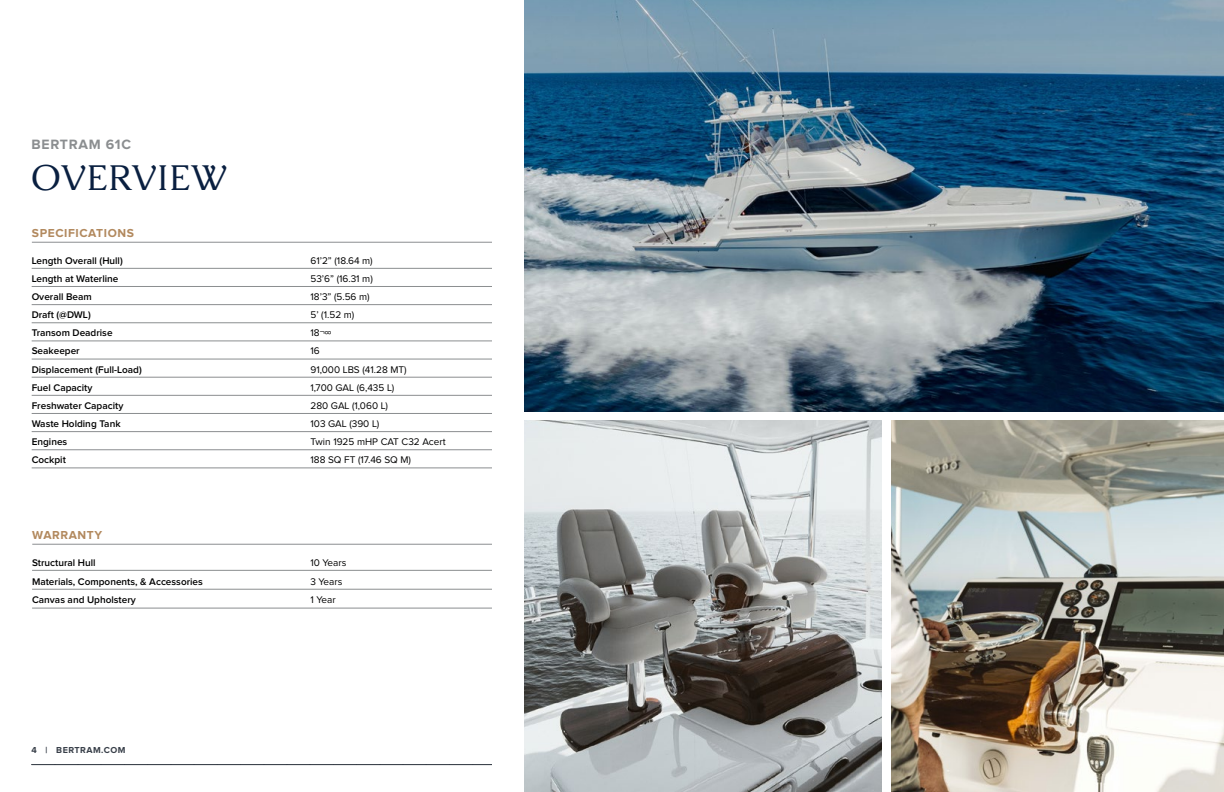
<style>
.page{position:relative;width:1224px;height:792px;background:#fff}
.page>*{position:absolute;margin:0;border:0;box-sizing:border-box;transform-origin:0 0}
.t1{font:36px "Caudex";color:#091f40}
.t2{font:700 14px "Proxima Nova";letter-spacing:.05em;color:#8b8e90}
.t3{font:700 12px "Proxima Nova";letter-spacing:.05em;color:#b2895e}
.t4{font:600 10px "Proxima Nova";color:#000}
.t5{font:10px "Proxima Nova";color:#000}
.t6{font:700 9px "Proxima Nova";letter-spacing:.05em;color:#383f49}
</style>
<div class="page">
<svg style="left:32px;top:764px;width:460px;height:1px"></svg>
<hr style="left:32px;top:242px;width:460px;height:1px;background:#8b8e90">
<hr style="left:32px;top:608px;width:460px;height:1px;background:#8b8e90">
<hr style="left:32px;top:589px;width:460px;height:1px;background:#8b8e90">
<hr style="left:32px;top:570px;width:460px;height:1px;background:#8b8e90">
<hr style="left:32px;top:544px;width:460px;height:1px;background:#8b8e90">
<img style="left:891px;top:420px;width:333px;height:372px">
<img style="left:524px;top:420px;width:358px;height:372px">
<img style="left:524px;top:0;width:700px;height:412px">
<hr style="left:32px;top:268px;width:460px;height:1px;background:#8b8e90">
<hr style="left:32px;top:286px;width:460px;height:1px;background:#8b8e90">
<hr style="left:32px;top:304px;width:460px;height:1px;background:#8b8e90">
<hr style="left:32px;top:323px;width:460px;height:1px;background:#8b8e90">
<hr style="left:32px;top:341px;width:460px;height:1px;background:#8b8e90">
<hr style="left:32px;top:359px;width:460px;height:1px;background:#8b8e90">
<hr style="left:32px;top:377px;width:460px;height:1px;background:#8b8e90">
<hr style="left:32px;top:395px;width:460px;height:1px;background:#8b8e90">
<hr style="left:32px;top:413px;width:460px;height:1px;background:#8b8e90">
<hr style="left:32px;top:431px;width:460px;height:1px;background:#8b8e90">
<hr style="left:32px;top:450px;width:460px;height:1px;background:#8b8e90">
<hr style="left:32px;top:468px;width:460px;height:1px;background:#8b8e90">
<h2 class="t2" style="left:32px;top:136px;width:101px">BERTRAM 61C</h2>
<h1 class="t1" style="left:32px;top:154px;width:197px">OVERVIEW</h1>
<p class="t3" style="left:32px;top:227px;width:104px">SPECIFICATIONS</p>
<p class="t4" style="left:32px;top:255px;width:93px">Length Overall (Hull)</p>
<p class="t5" style="left:311px;top:255px;width:64px">61’2” (18.64 m)</p>
<p class="t4" style="left:32px;top:273px;width:88px">Length at Waterline</p>
<p class="t5" style="left:311px;top:273px;width:64px">53’6” (16.31 m)</p>
<p class="t4" style="left:32px;top:291px;width:62px">Overall Beam</p>
<p class="t5" style="left:311px;top:291px;width:61px">18’3” (5.56 m)</p>
<p class="t4" style="left:32px;top:309px;width:61px">Draft (@DWL)</p>
<p class="t5" style="left:311px;top:309px;width:45px">5’ (1.52 m)</p>
<p class="t4" style="left:32px;top:327px;width:82px">Transom Deadrise</p>
<p class="t5" style="left:311px;top:327px;width:22px">18¬∞</p>
<p class="t4" style="left:32px;top:345px;width:50px">Seakeeper</p>
<p class="t5" style="left:311px;top:346px;width:11px">16</p>
<p class="t4" style="left:32px;top:364px;width:112px">Displacement (Full-Load)</p>
<p class="t5" style="left:311px;top:364px;width:98px">91,000 LBS (41.28 MT)</p>
<p class="t4" style="left:32px;top:382px;width:62px">Fuel Capacity</p>
<p class="t5" style="left:311px;top:382px;width:85px">1,700 GAL (6,435 L)</p>
<p class="t4" style="left:32px;top:400px;width:93px">Freshwater Capacity</p>
<p class="t5" style="left:311px;top:400px;width:79px">280 GAL (1,060 L)</p>
<p class="t4" style="left:32px;top:418px;width:90px">Waste Holding Tank</p>
<p class="t5" style="left:311px;top:418px;width:70px">103 GAL (390 L)</p>
<p class="t4" style="left:32px;top:436px;width:37px">Engines</p>
<p class="t5" style="left:311px;top:436px;width:137px">Twin 1925 mHP CAT C32 Acert</p>
<p class="t4" style="left:32px;top:454px;width:36px">Cockpit</p>
<p class="t5" style="left:311px;top:454px;width:102px">188 SQ FT (17.46 SQ M)</p>
<p class="t3" style="left:32px;top:529px;width:72px">WARRANTY</p>
<p class="t4" style="left:32px;top:557px;width:65px">Structural Hull</p>
<p class="t4" style="left:32px;top:576px;width:172px">Materials, Components, &amp; Accessories</p>
<p class="t4" style="left:32px;top:594px;width:105px">Canvas and Upholstery</p>
<p class="t6" style="left:32px;top:745px;width:96px">4 | BERTRAM.COM</p>
<p class="t5" style="left:310px;top:557px;width:37px">10 Years</p>
<p class="t5" style="left:310px;top:576px;width:34px">3 Years</p>
<p class="t5" style="left:310px;top:595px;width:27px">1 Year</p>
</div>
